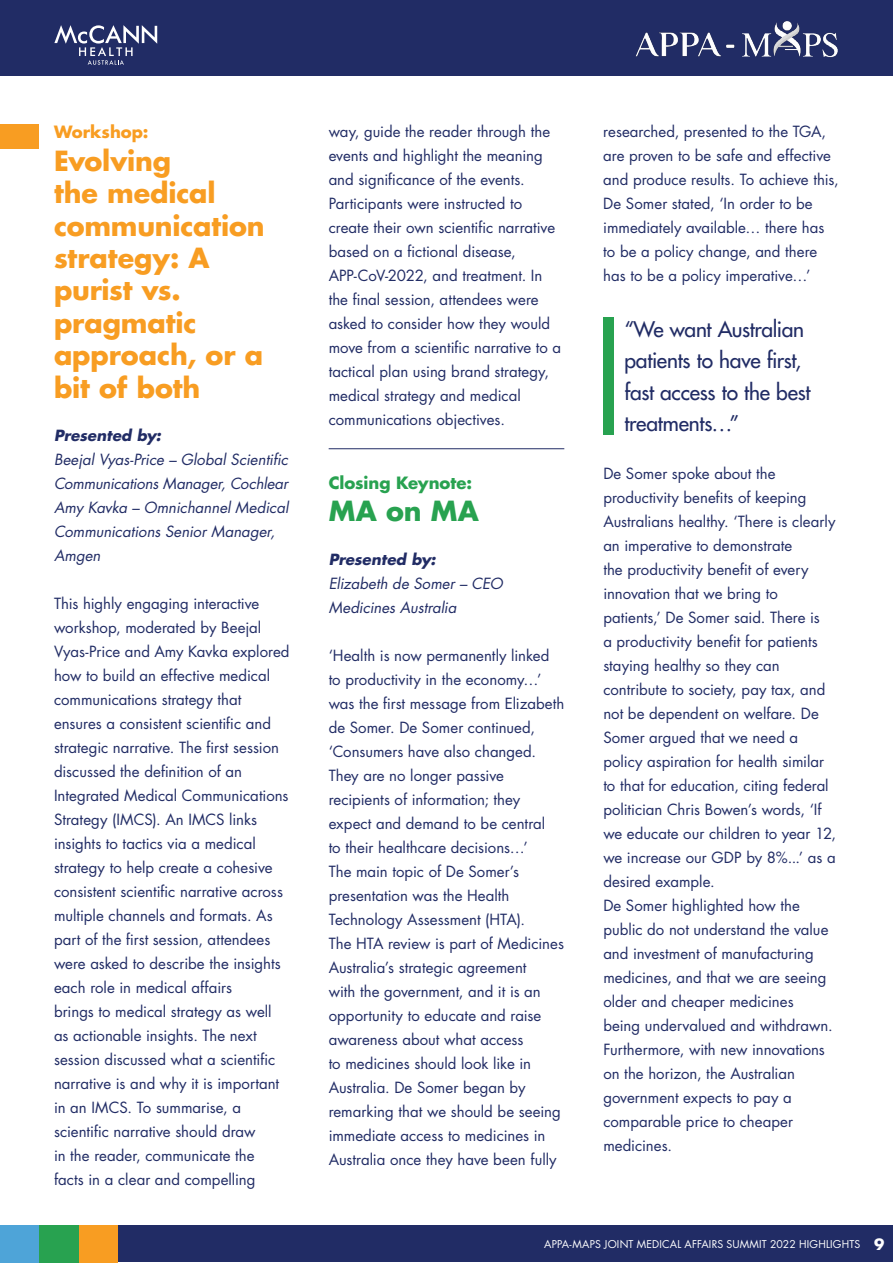
<style>
.page{position:relative;width:893px;height:1263px;background:#fff}
.page>*{position:absolute;margin:0;border:0;box-sizing:border-box;transform-origin:0 0}
.t1{font:700 27px/32.4px "Futura Std";letter-spacing:-.005em;color:#f89d22}
.t2{font:700 27px "Futura Std";color:#28a250}
.t3{font:500 21px/31.5px "Futura Std";letter-spacing:-.01em;color:#212c65}
.t4{font:700 16.5px "Futura Std";color:#28a250}
.t5{font:700 16.5px "Futura Std";color:#f89d22}
.t6{font:15px/24px "Futura Std";color:#212c65}
.t7{font:italic 15px/24px "Futura Std";letter-spacing:-.005em;color:#212c65}
.t8{font:italic 700 15px "Futura Std";color:#212c65}
.t9{font:10.5px "Futura Std";letter-spacing:.015em;color:#fff}
.s1{font-weight:700;font-size:15px}
</style>
<div class="page">
<div style="left:0;top:125px;width:38px;height:24px;background:#f89d22"></div>
<hr style="left:329px;top:448px;width:235px;height:1px;background:#212c65">
<div style="left:0;top:1225px;width:893px;height:37px;background:#212c65"></div>
<div style="left:0;top:1225px;width:39px;height:38px;background:#4ea4d8"></div>
<div style="left:79px;top:1225px;width:39px;height:38px;background:#f89d22"></div>
<div style="left:39px;top:1225px;width:40px;height:38px;background:#28a250"></div>
<div style="left:603px;top:318px;width:11px;height:117px;background:#28a250"></div>
<div style="left:0;top:0;width:893px;height:75px;background:#212c65"></div>
<img style="left:636px;top:21px;width:202px;height:36px">
<svg style="left:54px;top:25px;width:103px;height:40px"></svg>
<p class="t5" style="left:54px;top:121px;width:96px">Workshop:</p>
<h1 class="t1" style="left:54px;top:144px;width:212px">Evolving<br>the medical communication strategy: A purist vs. pragmatic approach, or a bit of both</h1>
<p class="t8" style="left:54px;top:426px;width:109px">Presented by:</p>
<p class="t7" style="left:54px;top:448px;width:236px">Beejal Vyas-Price – Global Scientific<br>Communications Manager, Cochlear<br>Amy Kavka – Omnichannel Medical<br>Communications Senior Manager,<br>Amgen</p>
<p class="t6" style="left:54px;top:592px;width:237px">This highly engaging interactive workshop, moderated by Beejal Vyas-Price and Amy Kavka explored how to build an effective medical communications strategy that ensures a consistent scientific and strategic narrative. The first session discussed the definition of an Integrated Medical Communications Strategy (IMCS). An IMCS links insights to tactics via a medical strategy to help create a cohesive consistent scientific narrative across multiple channels and formats. As part of the first session, attendees were asked to describe the insights each role in medical affairs<br>brings to medical strategy as well as actionable insights. The next session discussed what a scientific narrative is and why it is important in an IMCS. To summarise, a scientific narrative should draw<br>in the reader, communicate the<br>facts in a clear and compelling</p>
<p class="t6" style="left:329px;top:120px;width:234px">way, guide the reader through the events and highlight the meaning and significance of the events.<br>Participants were instructed to create their own scientific narrative based on a fictional disease, APP-CoV-2022, and treatment. In the final session, attendees were asked to consider how they would move from a scientific narrative to a tactical plan using brand strategy, medical strategy and medical communications objectives.</p>
<p class="t4" style="left:329px;top:472px;width:145px">Closing Keynote:</p>
<h1 class="t2" style="left:329px;top:493px;width:152px">MA on MA</h1>
<p class="t8" style="left:329px;top:549px;width:109px">Presented by:</p>
<p class="t7" style="left:329px;top:572px;width:176px">Elizabeth de Somer – CEO<br>Medicines Australia</p>
<p class="t6" style="left:329px;top:644px;width:237px">‘Health is now permanently linked to productivity in the economy…’ was the first message from Elizabeth de Somer. De Somer continued, ‘Consumers have also changed.<br>They are no longer passive recipients of information; they expect and demand to be central<br>to their healthcare decisions…’<br>The main topic of De Somer’s presentation was the Health<br>Technology Assessment (HTA).<br>The HTA review is part of Medicines<br>Australia’s strategic agreement<br>with the government, and it is an opportunity to educate and raise awareness about what access<br>to medicines should look like in<br>Australia. De Somer began by remarking that we should be seeing immediate access to medicines in<br>Australia once they have been fully</p>
<p class="t6" style="left:603px;top:120px;width:237px">researched, presented to the TGA, are proven to be safe and effective and produce results. To achieve this, De Somer stated, ‘In order to be immediately available… there has to be a policy change, and there has to be a policy imperative…’</p>
<h2 class="t3" style="left:624px;top:313px;width:188px">“We want Australian patients to have first, fast access to the best treatments…”</h2>
<p class="t6" style="left:603px;top:462px;width:234px">De Somer spoke about the productivity benefits of keeping<br>Australians healthy. ‘There is clearly an imperative to demonstrate<br>the productivity benefit of every innovation that we bring to patients,’ De Somer said. There is<br>a productivity benefit for patients staying healthy so they can contribute to society, pay tax, and not be dependent on welfare. De<br>Somer argued that we need a policy aspiration for health similar to that for education, citing federal politician Chris Bowen’s words, ‘If we educate our children to year 12, we increase our GDP by 8%...’ as a desired example.<br>De Somer highlighted how the public do not understand the value and investment of manufacturing medicines, and that we are seeing older and cheaper medicines<br>being undervalued and withdrawn.<br>Furthermore, with new innovations on the horizon, the Australian government expects to pay a comparable price to cheaper medicines.</p>
<p class="t9" style="left:544px;top:1237px;width:342px">APPA-MAPS JOINT MEDICAL AFFAIRS SUMMIT 2022 HIGHLIGHTS <span class="s1">9</span></p>
</div>
